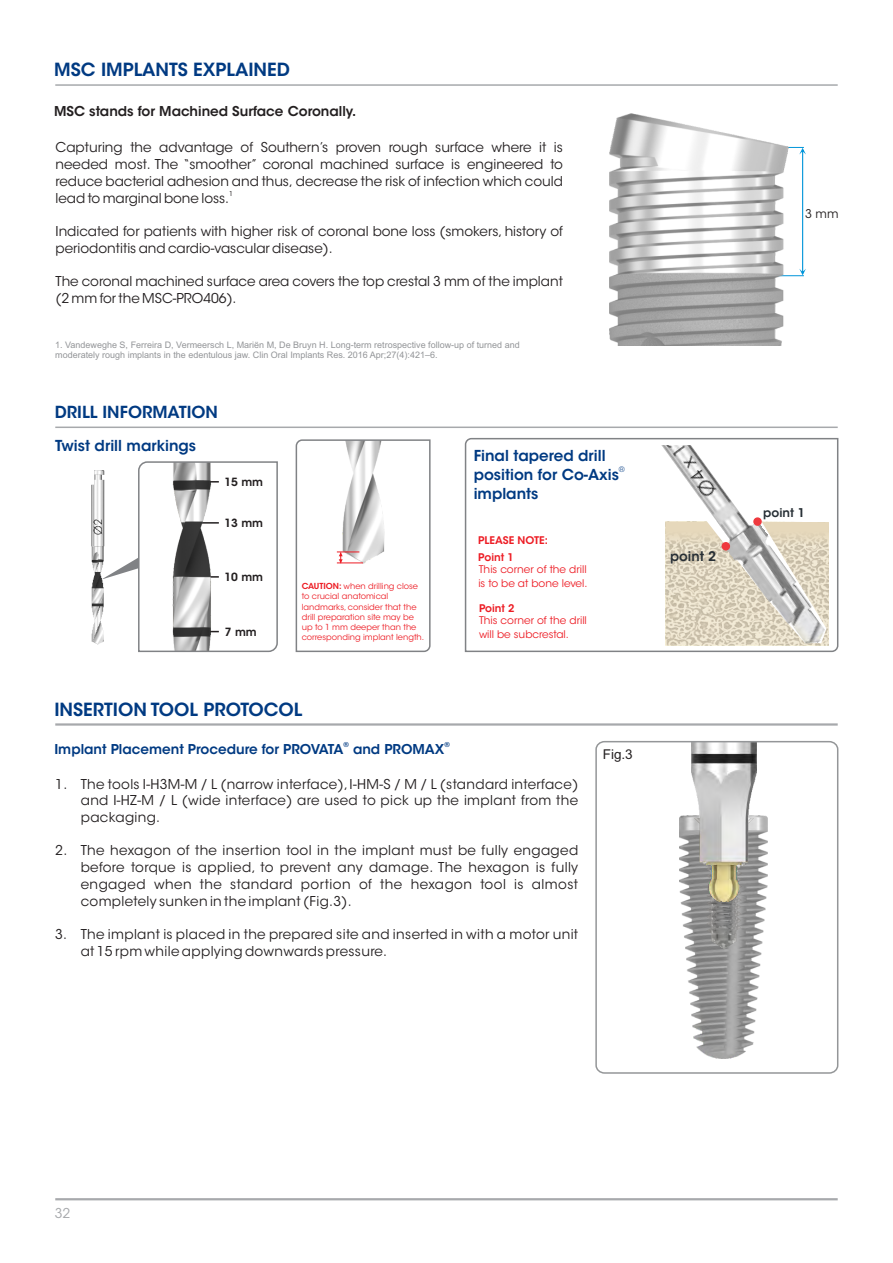
<style>
.page{position:relative;width:893px;height:1263px;background:#fff}
.page>*{position:absolute;margin:0;border:0;box-sizing:border-box;transform-origin:0 0}
.t1{font:600 18px "ITC Avant Garde Std";color:#003a82}
.t2{font:600 16.5px "ITC Avant Garde Std";color:#003a82}
.t3{font:600 15px/19px "ITC Avant Garde Std";color:#003a82}
.t4{font:13.5px/16.8px "ITC Avant Garde Std";color:#231f20;text-align:justify}
.t5{font:13.5px/16.6px "ITC Avant Garde Std";letter-spacing:.025em;color:#231f20}
.t6{font:600 13.5px "ITC Avant Garde Std";color:#003a82}
.t7{font:600 13.5px "ITC Avant Garde Std";color:#231f20}
.t8{font:13.5px "Arial";color:#231f20}
.t9{font:13.5px "ITC Avant Garde Std";color:#a7a9ac}
.t10{font:600 13.2px "ITC Avant Garde Std";color:#272f35}
.t11{font:600 12px "ITC Avant Garde Std";color:#272f35}
.t12{font:12px "ITC Avant Garde Std";color:#231f20}
.t13{font:600 11.25px "ITC Avant Garde Std";color:#231f20}
.t14{font:10.5px/13.8px "ITC Avant Garde Std";color:#ed1c24}
.t15{font:600 10.5px/16.5px "ITC Avant Garde Std";color:#ed1c24}
.t16{font:9px/10.1px "Arial";color:#939598}
.t17{font:8.25px/10.2px "ITC Avant Garde Std";color:#ed1c24}
.t18{font:7.5px "ITC Avant Garde Std";color:#003a82}
.t19{font:600 6.75px "ITC Avant Garde Std";color:#003a82}
.t20{font:6.75px "ITC Avant Garde Std";color:#231f20}
.s1{font-weight:600}
</style>
<div class="page">
<hr style="left:55px;top:1198px;width:783px;height:2px;background:#a7a9ac">
<hr style="left:724px;top:147px;width:80px;height:1px;background:#0095da">
<hr style="left:709px;top:275px;width:95px;height:1px;background:#0095da">
<svg style="left:799px;top:148px;width:7px;height:127px"></svg>
<img style="left:610px;top:113px;width:179px;height:233px">
<hr style="left:55px;top:84px;width:783px;height:2px;background:#a7a9ac">
<hr style="left:55px;top:426px;width:783px;height:2px;background:#a7a9ac">
<svg style="left:464px;top:437px;width:375px;height:216px"></svg>
<svg style="left:295px;top:439px;width:136px;height:214px"></svg>
<svg style="left:101px;top:461px;width:177px;height:192px"></svg>
<img style="left:91px;top:471px;width:13px;height:173px">
<img style="left:680px;top:815px;width:88px;height:244px">
<img style="left:694px;top:901px;width:60px;height:48px">
<img style="left:691px;top:744px;width:65px;height:157px">
<div style="left:595px;top:741px;width:243px;height:333px;border:2px solid #949698;border-radius:8px"></div>
<hr style="left:55px;top:723px;width:783px;height:3px;background:#a7a9ac">
<h1 class="t1" style="left:54px;top:63px;width:237px">MSC IMPLANTS EXPLAINED</h1>
<p class="t7" style="left:54px;top:106px;width:303px">MSC stands for Machined Surface Coronally.</p>
<p class="t4" style="left:56px;top:141px;width:509px">Capturing the advantage of Southern’s proven rough surface where it is needed most. The “smoother” coronal machined surface is engineered to reduce bacterial adhesion and thus, decrease the risk of infection which could</p>
<p class="t20" style="left:229px;top:191px;width:5px">1</p>
<p class="t4" style="left:56px;top:191px;width:175px">lead to marginal bone loss.</p>
<p class="t4" style="left:56px;top:224px;width:509px">Indicated for patients with higher risk of coronal bone loss (smokers, history of periodontitis and cardio-vascular disease).</p>
<p class="t4" style="left:56px;top:274px;width:509px">The coronal machined surface area covers the top crestal 3 mm of the implant (2 mm for the MSC-PRO406).</p>
<p class="t16" style="left:55px;top:341px;width:466px">1. Vandeweghe S, Ferreira D, Vermeersch L, Mariën M, De Bruyn H. Long-term retrospective follow-up of turned and moderately rough implants in the edentulous jaw. Clin Oral Implants Res. 2016 Apr;27(4):421–6.</p>
<p class="t2" style="left:55px;top:406px;width:165px">DRILL INFORMATION</p>
<p class="t3" style="left:55px;top:438px;width:142px">Twist drill markings</p>
<p class="t13" style="left:224px;top:478px;width:40px">15 mm</p>
<p class="t13" style="left:224px;top:519px;width:40px">13 mm</p>
<p class="t13" style="left:224px;top:573px;width:40px">10 mm</p>
<p class="t13" style="left:225px;top:627px;width:33px">7 mm</p>
<p class="t17" style="left:302px;top:582px;width:124px"><span class="s1">CAUTION:</span> when drilling close to crucial anatomical landmarks, consider that the drill preparation site may be up to 1 mm deeper than the corresponding implant length.</p>
<h1 class="t1" style="left:54px;top:702px;width:249px">INSERTION TOOL PROTOCOL</h1>
<p class="t3" style="left:474px;top:448px;width:133px">Final tapered drill</p>
<p class="t18" style="left:619px;top:467px;width:7px">®</p>
<p class="t3" style="left:474px;top:467px;width:147px">position for Co-Axis implants</p>
<p class="t15" style="left:478px;top:534px;width:71px">PLEASE NOTE:<br>Point 1</p>
<p class="t14" style="left:478px;top:563px;width:111px">This corner of the drill is to be at bone level.</p>
<p class="t15" style="left:479px;top:602px;width:37px">Point 2</p>
<p class="t14" style="left:479px;top:615px;width:109px">This corner of the drill will be subcrestal.</p>
<p class="t19" style="left:344px;top:742px;width:7px">®</p>
<p class="t19" style="left:444px;top:742px;width:7px">®</p>
<p class="t6" style="left:54px;top:744px;width:392px">Implant Placement Procedure for PROVATA and PROMAX</p>
<p class="t4" style="left:81px;top:777px;width:499px;text-indent:-25px">1. The tools I-H3M-M / L (narrow interface), I-HM-S / M / L (standard interface) and I-HZ-M / L (wide interface) are used to pick up the implant from the packaging.</p>
<p class="t4" style="left:81px;top:844px;width:499px;text-indent:-25px">2. The hexagon of the insertion tool in the implant must be fully engaged before torque is applied, to prevent any damage. The hexagon is fully engaged when the standard portion of the hexagon tool is almost completely sunken in the implant (Fig.3).</p>
<p class="t5" style="left:81px;top:927px;width:499px;text-indent:-25px">3. The implant is placed in the prepared site and inserted in with a motor unit at 15 rpm while applying downwards pressure.</p>
<p class="t8" style="left:603px;top:749px;width:32px">Fig.3</p>
<p class="t10" style="left:670px;top:551px;width:47px">point 2</p>
<p class="t12" style="left:805px;top:209px;width:35px">3 mm</p>
<p class="t11" style="left:763px;top:508px;width:43px">point 1</p>
<p class="t9" style="left:55px;top:1208px;width:17px">32</p>
</div>
